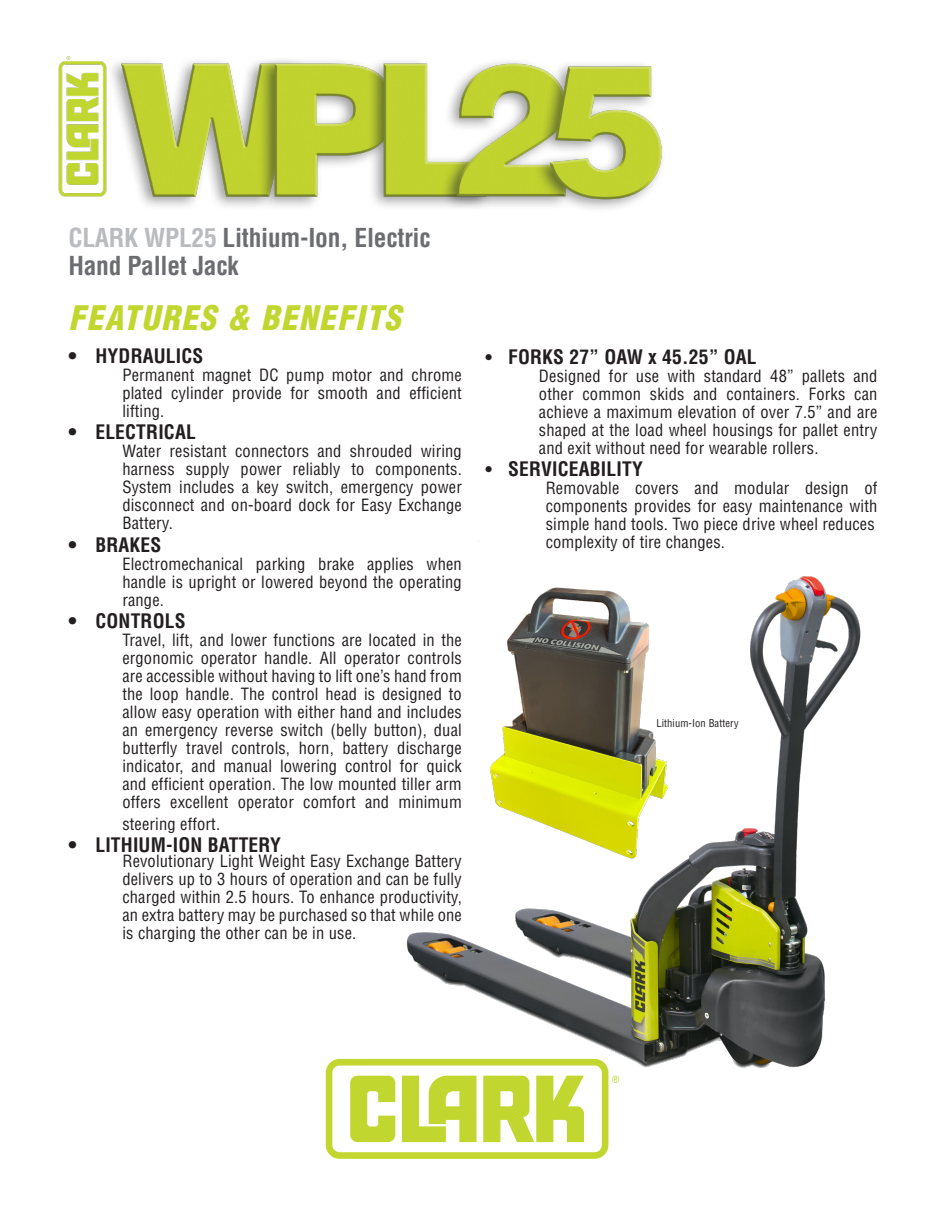
<style>
.page{position:relative;width:945px;height:1215px;background:#fff}
.page>*{position:absolute;margin:0;border:0;box-sizing:border-box;transform-origin:0 0}
.t1{font:italic 900 condensed 33px "Helvetica";letter-spacing:.05em;color:#c1d72f}
.t2{font:700 condensed 25.5px "Helvetica";letter-spacing:-.01em;color:#6c6d70}
.t3{font:700 condensed 19.5px "Helvetica";letter-spacing:.01em;color:#231f20}
.t4{font:condensed 16.5px/18px "Helvetica";letter-spacing:.01em;color:#231f20;text-align:justify}
.t5{font:condensed 10.5px "Helvetica";letter-spacing:.01em;color:#231f20}
.s1{color:#babbbe}
</style>
<div class="page">
<svg style="left:326px;top:1059px;width:282px;height:100px"></svg>
<img style="left:58px;top:56px;width:604px;height:153px">
<img style="left:392px;top:576px;width:469px;height:572px">
<img style="left:452px;top:541px;width:276px;height:412px">
<p class="t2" style="left:68px;top:222px;width:364px"><span class="s1">CLARK WPL25</span> Lithium-Ion, Electric</p>
<p class="t2" style="left:68px;top:250px;width:172px">Hand Pallet Jack</p>
<p class="t1" style="left:68px;top:297px;width:334px">FEATURES &amp; BENEFITS</p>
<p class="t3" style="left:68px;top:344px;width:136px">• HYDRAULICS</p>
<p class="t4" style="left:122px;top:366px;width:341px">Permanent magnet DC pump motor and chrome plated cylinder provide for smooth and efficient lifting.</p>
<p class="t3" style="left:68px;top:420px;width:129px">• ELECTRICAL</p>
<p class="t4" style="left:122px;top:442px;width:341px">Water resistant connectors and shrouded wiring harness supply power reliably to components.<br>System includes a key switch, emergency power disconnect and on-board dock for Easy Exchange Battery.</p>
<p class="t3" style="left:68px;top:533px;width:95px">• BRAKES</p>
<p class="t4" style="left:122px;top:555px;width:341px">Electromechanical parking brake applies when handle is upright or lowered beyond the operating range.</p>
<p class="t3" style="left:68px;top:609px;width:119px">• CONTROLS</p>
<p class="t4" style="left:122px;top:631px;width:341px">Travel, lift, and lower functions are located in the ergonomic operator handle. All operator controls are accessible without having to lift one’s hand from the loop handle. The control head is designed to allow easy operation with either hand and includes an emergency reverse switch (belly button), dual butterfly travel controls, horn, battery discharge indicator, and manual lowering control for quick and efficient operation. The low mounted tiller arm offers excellent operator comfort and minimum</p>
<p class="t4" style="left:122px;top:815px;width:99px">steering effort.</p>
<p class="t3" style="left:68px;top:834px;width:214px">• LITHIUM-ION BATTERY</p>
<p class="t4" style="left:122px;top:852px;width:341px">Revolutionary Light Weight Easy Exchange Battery delivers up to 3 hours of operation and can be fully charged within 2.5 hours. To enhance productivity, an extra battery may be purchased so that while one is charging the other can be in use.</p>
<p class="t3" style="left:485px;top:345px;width:273px">● FORKS 27” OAW x 45.25” OAL</p>
<p class="t4" style="left:539px;top:366px;width:340px">Designed for use with standard 48” pallets and other common skids and containers. Forks can achieve a maximum elevation of over 7.5” and are shaped at the load wheel housings for pallet entry and exit without need for wearable rollers.</p>
<p class="t3" style="left:485px;top:457px;width:159px">● SERVICEABILITY</p>
<p class="t4" style="left:546px;top:479px;width:333px">Removable covers and modular design of components provides for easy maintenance with simple hand tools. Two piece drive wheel reduces</p>
<p class="t4" style="left:546px;top:533px;width:181px">complexity of tire changes.</p>
<p class="t5" style="left:656px;top:716px;width:84px">Lithium-Ion Battery</p>
</div>
